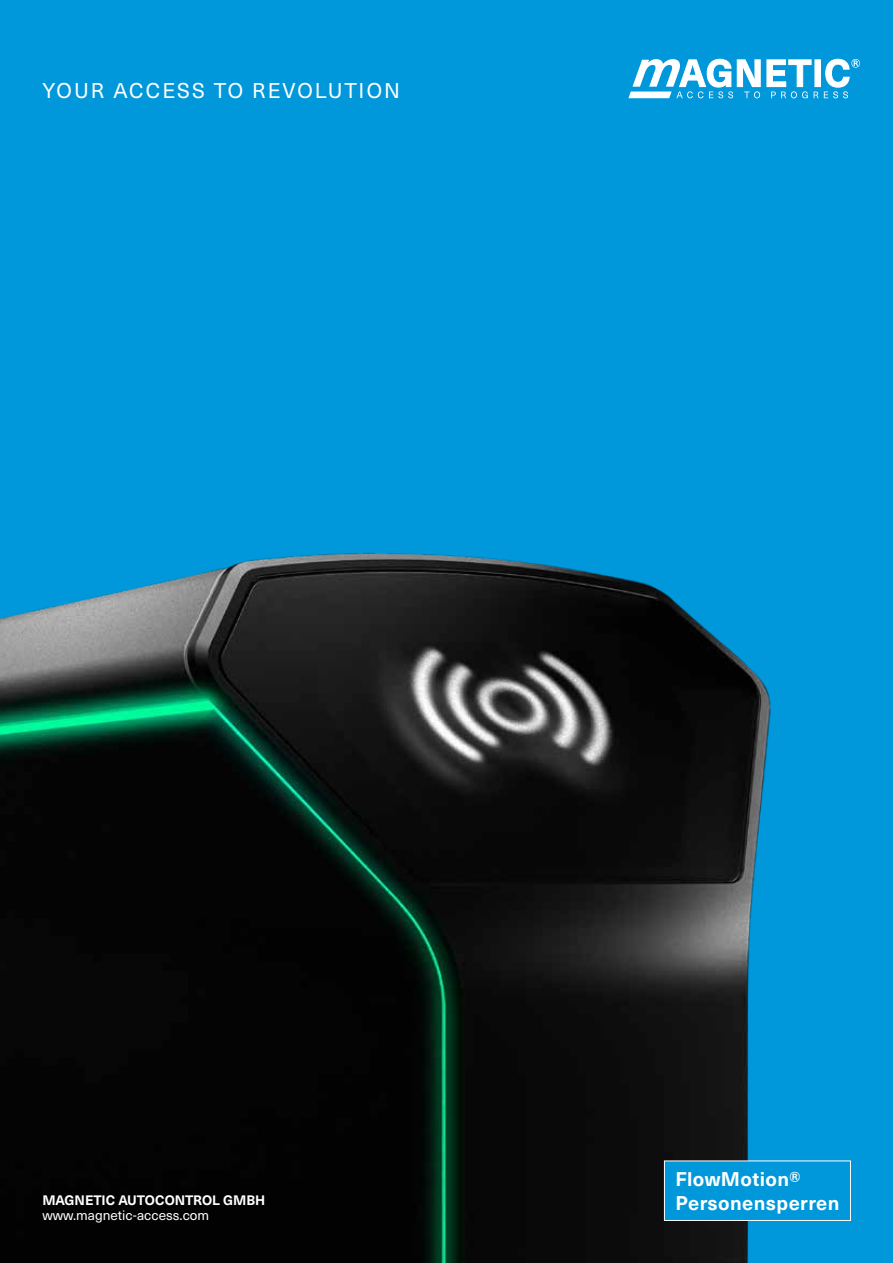
<style>
.page{position:relative;width:893px;height:1263px;background:#0098da}
.page>*{position:absolute;margin:0;border:0;box-sizing:border-box;transform-origin:0 0}
.t1{font:21px "Neue Haas Unica Pro";letter-spacing:.095em;color:#fff}
.t2{font:700 19.5px/24px "Neue Haas Unica Pro";letter-spacing:.02em;color:#fff}
.t3{font:700 13.5px "Neue Haas Unica Pro";letter-spacing:-.005em;color:#fff}
.t4{font:13.5px "Neue Haas Unica Pro";color:#fff}
</style>
<div class="page">
<img style="left:0;top:552px;width:771px;height:711px">
<div style="left:815px;top:60px;width:5px;height:27px;background:#fff"></div>
<svg style="left:628px;top:59px;width:132px;height:39px"></svg>
<svg style="left:767px;top:60px;width:51px;height:38px"></svg>
<svg style="left:824px;top:59px;width:36px;height:39px"></svg>
<div style="left:664px;top:1161px;width:186px;height:59px;background:#0098da"></div>
<div style="left:664px;top:1160px;width:187px;height:61px;border:1px solid #fff"></div>
<p class="t1" style="left:43px;top:78px;width:359px">YOUR ACCESS TO REVOLUTION</p>
<p class="t3" style="left:43px;top:1192px;width:224px">MAGNETIC AUTOCONTROL GMBH</p>
<p class="t4" style="left:43px;top:1207px;width:168px">www.magnetic-access.com</p>
<p class="t2" style="left:675px;top:1167px;width:165px">FlowMotion®<br>Personensperren</p>
</div>
